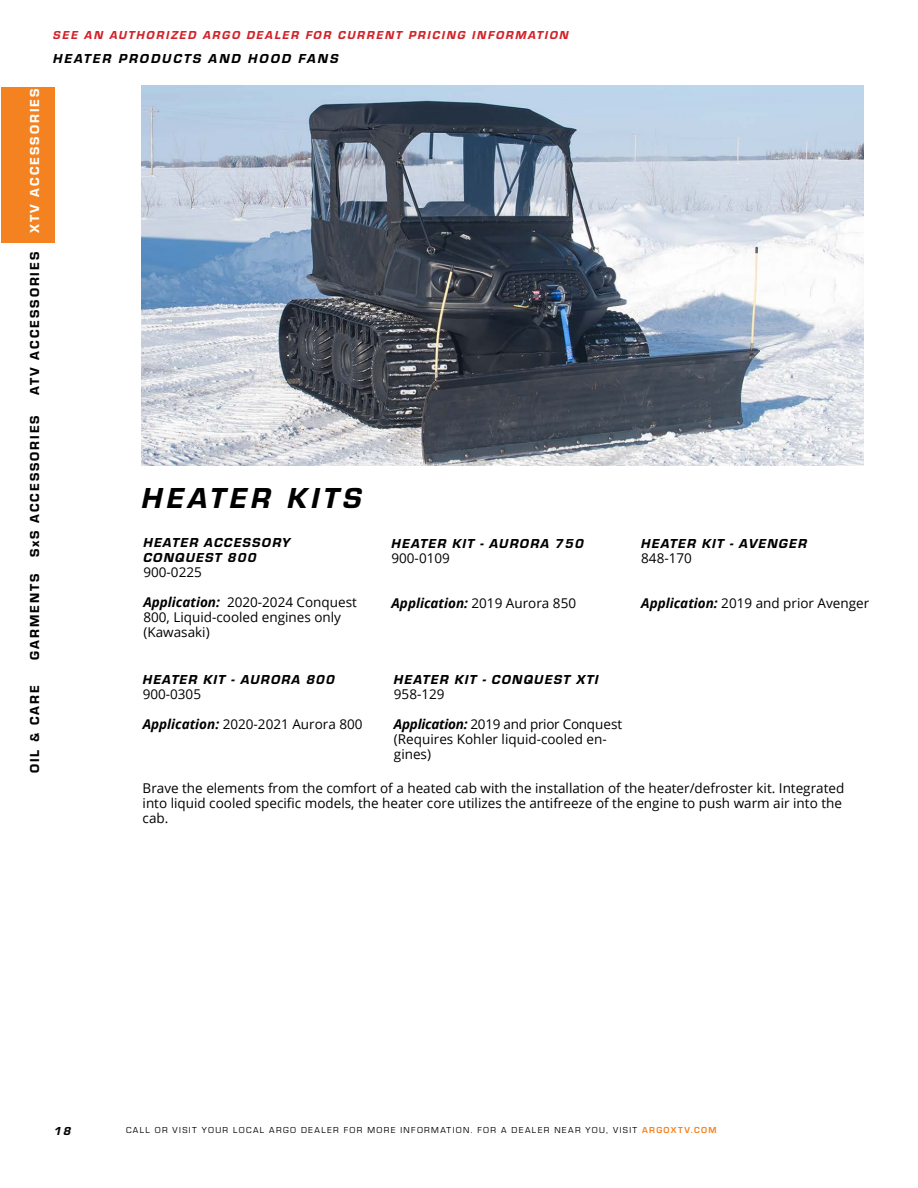
<style>
.page{position:relative;width:918px;height:1188px;background:#fff}
.page>*{position:absolute;margin:0;border:0;box-sizing:border-box;transform-origin:0 0}
.t1{font:30px "Eurostile Hea Ita";letter-spacing:.13em;color:#000}
.t2{font:13.5px/15px "Open Sans";color:#000}
.t3{font:13.5px/15px "Eurostile Hea Ita";letter-spacing:.1em;color:#000}
.t4{font:13.5px "Eurostile Hea";letter-spacing:.15em;color:#000}
.t5{font:13.5px "Eurostile Hea Ita";letter-spacing:.15em;color:#000}
.t6{font:13.5px "Eurostile Hea";letter-spacing:.15em;color:#fff}
.t7{font:12px "Eurostile Hea Ita";letter-spacing:.15em;color:#d2232a}
.t8{font:12px "Eurostile Hea Ita";color:#000}
.t9{font:9px "Eurostile";letter-spacing:.15em;color:#000}
.s1{font-weight:700;font-style:italic}
.s2{font-weight:700;color:#f58220}
</style>
<div class="page">
<img style="left:142px;top:86px;width:721px;height:379px">
<div style="left:1px;top:87px;width:54px;height:156px;background:#f58220"></div>
<p class="t6" style="left:25px;top:233px;width:146px;rotate:-90deg">XTV ACCESSORIES</p>
<p class="t4" style="left:25px;top:395px;width:145px;rotate:-90deg">ATV ACCESSORIES</p>
<p class="t4" style="left:25px;top:660px;width:246px;rotate:-90deg">GARMENTS SxS ACCESSORIES</p>
<p class="t4" style="left:25px;top:773px;width:89px;rotate:-90deg">OIL &amp; CARE</p>
<p class="t7" style="left:53px;top:27px;width:517px">SEE AN AUTHORIZED ARGO DEALER FOR CURRENT PRICING INFORMATION</p>
<p class="t5" style="left:53px;top:49px;width:287px">HEATER PRODUCTS AND HOOD FANS</p>
<h1 class="t1" style="left:142px;top:477px;width:222px">HEATER KITS</h1>
<p class="t3" style="left:143px;top:534px;width:149px">HEATER ACCESSORY<br>CONQUEST 800</p>
<p class="t2" style="left:143px;top:564px;width:60px">900-0225</p>
<p class="t2" style="left:143px;top:594px;width:215px"><span class="s1">Application:</span> 2020-2024 Conquest<br>800, Liquid-cooled engines only (Kawasaki)</p>
<p class="t3" style="left:143px;top:672px;width:194px">HEATER KIT - AURORA 800</p>
<p class="t2" style="left:143px;top:687px;width:60px">900-0305</p>
<p class="t2" style="left:143px;top:717px;width:221px"><span class="s1">Application:</span> 2020-2021 Aurora 800</p>
<p class="t3" style="left:392px;top:535px;width:194px">HEATER KIT - AURORA 750</p>
<p class="t2" style="left:392px;top:550px;width:60px">900-0109</p>
<p class="t2" style="left:392px;top:595px;width:186px"><span class="s1">Application:</span> 2019 Aurora 850</p>
<p class="t3" style="left:641px;top:535px;width:167px">HEATER KIT - AVENGER</p>
<p class="t2" style="left:641px;top:550px;width:52px">848-170</p>
<p class="t2" style="left:641px;top:595px;width:230px"><span class="s1">Application:</span> 2019 and prior Avenger</p>
<p class="t3" style="left:394px;top:672px;width:206px">HEATER KIT - CONQUEST XTI</p>
<p class="t2" style="left:394px;top:687px;width:52px">958-129</p>
<p class="t2" style="left:394px;top:717px;width:230px"><span class="s1">Application:</span> 2019 and prior Conquest (Requires Kohler liquid-cooled en&shy;gines)</p>
<p class="t2" style="left:143px;top:780px;width:703px">Brave the elements from the comfort of a heated cab with the installation of the heater/defroster kit. Integrated into liquid cooled specific models, the heater core utilizes the antifreeze of the engine to push warm air into the cab.</p>
<p class="t8" style="left:54px;top:1123px;width:19px">18</p>
<p class="t9" style="left:126px;top:1124px;width:592px">CALL OR VISIT YOUR LOCAL ARGO DEALER FOR MORE INFORMATION. FOR A DEALER NEAR YOU, VISIT <span class="s2">ARGOXTV.COM</span></p>
</div>
